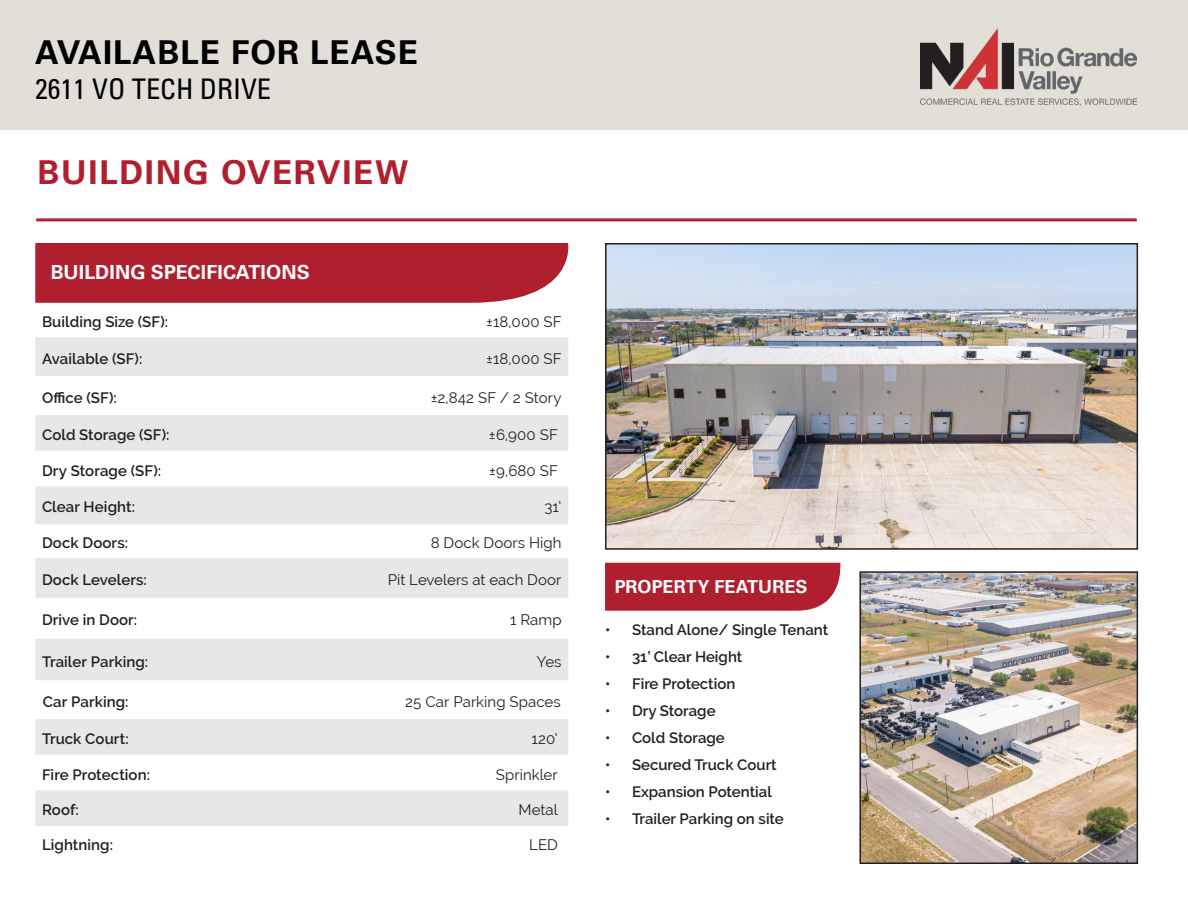
<style>
.page{position:relative;width:1188px;height:918px;background:#fff}
.page>*{position:absolute;margin:0;border:0;box-sizing:border-box;transform-origin:0 0}
.t1{font:700 33px "Univers LT Pro 65";letter-spacing:.03em;color:#000}
.t2{font:700 33px "Univers LT Pro 65";letter-spacing:.05em;color:#b01f2e}
.t3{font:condensed 28.5px "Univers LT Pro";color:#000}
.Table_Item_Entry{font:700 19.5px "Univers LT Pro 65";letter-spacing:.005em;color:#fff}
.Table_Item_Entry-2{font:700 18px "Univers LT Pro 65";color:#fff}
.Table_Item_Entry-3{font:600 15px "Raleway";color:#231f20}
.Table_Item_Entry-4{font:15px "Raleway";letter-spacing:.005em;color:#231f20}
.s1{color:#e7e8e9}
</style>
<div class="page">
<div style="left:0;top:0;width:1188px;height:130px;background:#e2e0d6"></div>
<svg style="left:35px;top:337px;width:533px;height:489px;fill:#e6e7e9"></svg>
<img style="left:608px;top:246px;width:527px;height:301px">
<div style="left:605px;top:243px;width:533px;height:307px;border:2px solid #231f20"></div>
<img style="left:862px;top:574px;width:273px;height:287px">
<div style="left:859px;top:571px;width:279px;height:293px;border:2px solid #231f20"></div>
<div style="left:35px;top:243px;width:534px;height:60px;background:#b01f2e"></div>
<div style="left:605px;top:563px;width:236px;height:48px;background:#b01f2e"></div>
<hr style="left:36px;top:218px;width:1101px;height:3px;background:#b01f2e">
<img style="left:920px;top:28px;width:216px;height:77px">
<p class="t1" style="left:35px;top:29px;width:384px">AVAILABLE FOR LEASE</p>
<p class="t3" style="left:35px;top:71px;width:237px">2611 VO TECH DRIVE</p>
<p class="t2" style="left:38px;top:149px;width:372px">BUILDING OVERVIEW</p>
<p class="Table_Item_Entry" style="left:51px;top:258px;width:260px">BUILDING SPECIFICATIONS</p>
<p class="Table_Item_Entry-3" style="left:42px;top:313px;width:128px">Building Size (SF):</p>
<p class="Table_Item_Entry-4" style="left:486px;top:313px;width:77px">±18,000 SF</p>
<p class="Table_Item_Entry-3" style="left:42px;top:350px;width:102px">Available (SF):</p>
<p class="Table_Item_Entry-4" style="left:486px;top:350px;width:77px">±18,000 SF</p>
<p class="Table_Item_Entry-3" style="left:42px;top:389px;width:76px">Office (SF):</p>
<p class="Table_Item_Entry-4" style="left:431px;top:389px;width:132px">±2,842 SF / 2 Story</p>
<p class="Table_Item_Entry-3" style="left:42px;top:426px;width:129px">Cold Storage (SF):</p>
<p class="Table_Item_Entry-4" style="left:489px;top:426px;width:81px">±6,900 SF <span class="s1">.</span></p>
<p class="Table_Item_Entry-3" style="left:42px;top:462px;width:121px">Dry Storage (SF):</p>
<p class="Table_Item_Entry-4" style="left:489px;top:462px;width:81px">±9,680 SF <span class="s1">.</span></p>
<p class="Table_Item_Entry-3" style="left:42px;top:499px;width:95px">Clear Height:</p>
<p class="Table_Item_Entry-4" style="left:545px;top:498px;width:18px">31’</p>
<p class="Table_Item_Entry-3" style="left:42px;top:534px;width:88px">Dock Doors:</p>
<p class="Table_Item_Entry-4" style="left:431px;top:534px;width:132px">8 Dock Doors High</p>
<p class="Table_Item_Entry-3" style="left:42px;top:571px;width:106px">Dock Levelers:</p>
<p class="Table_Item_Entry-4" style="left:388px;top:571px;width:175px">Pit Levelers at each Door</p>
<p class="Table_Item_Entry-3" style="left:42px;top:612px;width:97px">Drive in Door:</p>
<p class="Table_Item_Entry-4" style="left:510px;top:611px;width:53px">1 Ramp</p>
<p class="Table_Item_Entry-3" style="left:42px;top:653px;width:108px">Trailer Parking:</p>
<p class="Table_Item_Entry-4" style="left:537px;top:653px;width:26px">Yes</p>
<p class="Table_Item_Entry-3" style="left:43px;top:693px;width:87px">Car Parking:</p>
<p class="Table_Item_Entry-4" style="left:405px;top:693px;width:157px">25 Car Parking Spaces</p>
<p class="Table_Item_Entry-3" style="left:42px;top:730px;width:88px">Truck Court:</p>
<p class="Table_Item_Entry-4" style="left:532px;top:730px;width:38px">120’ <span class="s1">.</span></p>
<p class="Table_Item_Entry-3" style="left:42px;top:766px;width:110px">Fire Protection:</p>
<p class="Table_Item_Entry-4" style="left:496px;top:766px;width:74px">Sprinkler <span class="s1">.</span></p>
<p class="Table_Item_Entry-3" style="left:42px;top:801px;width:38px">Roof:</p>
<p class="Table_Item_Entry-4" style="left:511px;top:801px;width:58px"><span class="s1">±</span>Metal <span class="s1">.</span></p>
<p class="Table_Item_Entry-3" style="left:42px;top:836px;width:73px">Lightning:</p>
<p class="Table_Item_Entry-4" style="left:529px;top:836px;width:41px">LED <span class="s1">.</span></p>
<p class="Table_Item_Entry-2" style="left:615px;top:574px;width:194px">PROPERTY FEATURES</p>
<p class="Table_Item_Entry-3" style="left:605px;top:621px;width:225px">• Stand Alone/ Single Tenant</p>
<p class="Table_Item_Entry-3" style="left:605px;top:648px;width:139px">• 31’ Clear Height</p>
<p class="Table_Item_Entry-3" style="left:605px;top:675px;width:132px">• Fire Protection</p>
<p class="Table_Item_Entry-3" style="left:605px;top:702px;width:112px">• Dry Storage</p>
<p class="Table_Item_Entry-3" style="left:605px;top:729px;width:121px">• Cold Storage</p>
<p class="Table_Item_Entry-3" style="left:605px;top:756px;width:173px">• Secured Truck Court</p>
<p class="Table_Item_Entry-3" style="left:605px;top:783px;width:168px">• Expansion Potential</p>
<p class="Table_Item_Entry-3" style="left:605px;top:810px;width:180px">• Trailer Parking on site</p>
</div>
